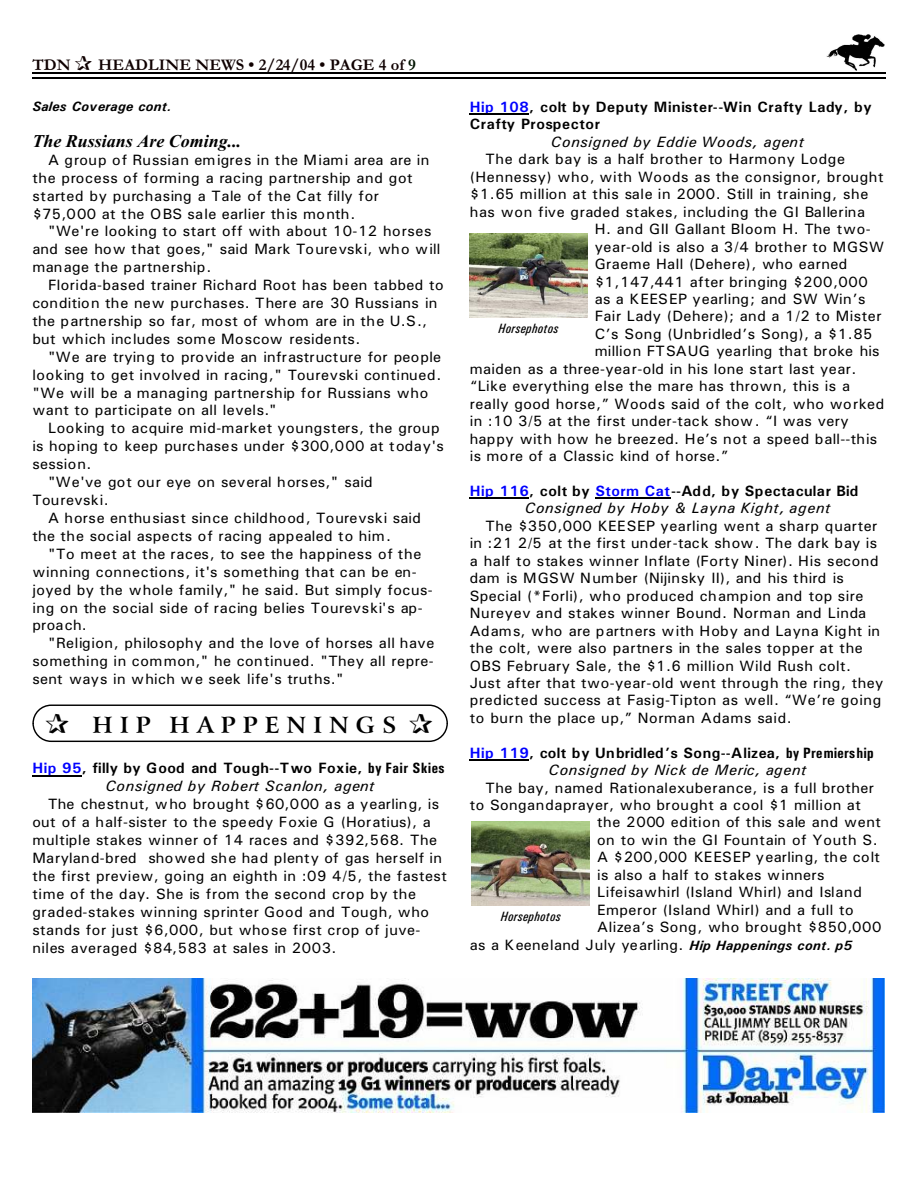
<style>
.page{position:relative;width:918px;height:1188px;background:#fff}
.page>*{position:absolute;margin:0;border:0;box-sizing:border-box;transform-origin:0 0}
.t1{font:700 22.35px "Arrus BT";letter-spacing:.315em;color:#000}
.t2{font:italic 700 18px "Times New Roman";color:#000}
.t3{font:700 16.5px "Garamond";letter-spacing:.005em;color:#0f0000}
.t4{font:15px/17.9px "Univers";letter-spacing:.03em;color:#000}
.t5{font:700 15px/18px "Univers";letter-spacing:.035em;color:#000}
.t6{font:15px "Univers";letter-spacing:.01em;color:#000}
.t7{font:italic 15px/17.4px "Univers";letter-spacing:.04em;color:#000}
.t8{font:italic 13.5px "Univers Condensed";letter-spacing:.02em;color:#000}
.t9{font:italic 700 13.5px "Univers";letter-spacing:.02em;color:#000}
.s1{color:#001400}
.s2{color:#00f}
.s3{font-family:"Univers Condensed"}
.s4{font-weight:400;font-style:italic}
.s5{font-weight:700;font-style:normal;color:#00f}
.s6{font-weight:700;font-style:normal}
.s7{font-weight:700;font-style:italic;font-size:13.5px}
</style>
<div class="page">
<img style="left:826px;top:34px;width:59px;height:36px">
<hr style="left:32px;top:72px;width:853px;height:1px;background:#000">
<hr style="left:32px;top:77px;width:853px;height:2px;background:#000">
<img style="left:32px;top:979px;width:852px;height:133px">
<div style="left:32px;top:705px;width:416px;height:37px;border:1px solid #000;border-radius:18px"></div>
<img style="left:469px;top:234px;width:119px;height:84px">
<img style="left:471px;top:821px;width:119px;height:84px">
<hr style="left:32px;top:775px;width:50px;height:1px;background:#000">
<hr style="left:470px;top:114px;width:59px;height:1px;background:#000">
<hr style="left:470px;top:498px;width:59px;height:1px;background:#000">
<hr style="left:595px;top:498px;width:76px;height:1px;background:#000">
<hr style="left:470px;top:759px;width:59px;height:1px;background:#000">
<p class="t3" style="left:32px;top:59px;width:40px">TDN</p>
<p class="t3" style="left:98px;top:59px;width:319px">HEADLINE NEWS • 2/24/04 • PAGE 4 of <span class="s1">9</span></p>
<p class="t9" style="left:32px;top:101px;width:141px">Sales Coverage cont.</p>
<p class="t2" style="left:32px;top:135px;width:211px">The Russians Are Coming...</p>
<p class="t4" style="left:32px;top:152px;width:398px;text-indent:16px">A group of Russian emigres in the Miami area are in the process of forming a racing partnership and got started by purchasing a Tale of the Cat filly for $75,000 at the OBS sale earlier this month.</p>
<p class="t4" style="left:32px;top:224px;width:410px;text-indent:16px">"We're looking to start off with about 10-12 horses and see how that goes," said Mark Tourevski, who will manage the partnership.</p>
<p class="t4" style="left:32px;top:277px;width:413px;text-indent:16px">Florida-based trainer Richard Root has been tabbed to condition the new purchases. There are 30 Russians in the partnership so far, most of whom are in the U.S., but which includes some Moscow residents.</p>
<p class="t4" style="left:32px;top:349px;width:410px;text-indent:16px">"We are trying to provide an infrastructure for people looking to get involved in racing," Tourevski continued. "We will be a managing partnership for Russians who want to participate on all levels."</p>
<p class="t4" style="left:48px;top:421px;width:393px">Looking to acquire mid-market youngsters, the group</p>
<p class="t4" style="left:32px;top:439px;width:413px">is hoping to keep purchases under $300,000 at today's</p>
<p class="t4" style="left:32px;top:457px;width:61px">session.</p>
<p class="t6" style="left:48px;top:477px;width:326px">"We've got our eye on several horses," said</p>
<p class="t4" style="left:32px;top:492px;width:78px">Tourevski.</p>
<p class="t6" style="left:48px;top:513px;width:374px">A horse enthusiast since childhood, Tourevski said</p>
<p class="t4" style="left:32px;top:528px;width:360px">the the social aspects of racing appealed to him.</p>
<p class="t4" style="left:48px;top:546px;width:375px">"To meet at the races, to see the happiness of the</p>
<p class="t4" style="left:32px;top:564px;width:386px">winning connections, it's something that can be en-</p>
<p class="t4" style="left:32px;top:582px;width:402px">joyed by the whole family," he said. But simply focus-</p>
<p class="t4" style="left:32px;top:600px;width:392px">ing on the social side of racing belies Tourevski's ap-</p>
<p class="t4" style="left:32px;top:618px;width:56px">proach.</p>
<p class="t4" style="left:48px;top:636px;width:388px">"Religion, philosophy and the love of horses all have</p>
<p class="t4" style="left:32px;top:653px;width:403px">something in common," he continued. "They all repre-</p>
<p class="t4" style="left:32px;top:671px;width:313px">sent ways in which we seek life's truths."</p>
<h1 class="t1" style="left:92px;top:716px;width:306px">HIP HAPPENINGS</h1>
<p class="t5" style="left:32px;top:761px;width:414px;text-align:center"><span class="s2">Hip 95</span>, filly by Good and Tough--Two Foxie, <span class="s3">by Fair Skies<br></span><span class="s4">Consigned by Robert Scanlon, agent</span></p>
<p class="t4" style="left:32px;top:797px;width:416px;text-indent:16px">The chestnut, who brought $60,000 as a yearling, is out of a half-sister to the speedy Foxie G (Horatius), a multiple stakes winner of 14 races and $392,568. The Maryland-bred showed she had plenty of gas herself in the first preview, going an eighth in :09 4/5, the fastest time of the day. She is from the second crop by the graded-stakes winning sprinter Good and Tough, who stands for just $6,000, but whose first crop of juve&shy;niles averaged $84,583 at sales in 2003.</p>
<p class="t5" style="left:470px;top:100px;width:403px;line-height:17.2px"><span class="s2">Hip 108</span>, colt by Deputy Minister--Win Crafty Lady, by<br>Crafty Prospector</p>
<p class="t7" style="left:551px;top:134px;width:255px">Consigned by Eddie Woods, agent</p>
<p class="t4" style="left:485px;top:152px;width:361px">The dark bay is a half brother to Harmony Lodge</p>
<p class="t4" style="left:470px;top:169px;width:415px">(Hennessy) who, with Woods as the consignor, brought</p>
<p class="t4" style="left:470px;top:187px;width:400px">$1.65 million at this sale in 2000. Still in training, she</p>
<p class="t4" style="left:470px;top:204px;width:397px">has won five graded stakes, including the GI Ballerina</p>
<p class="t4" style="left:595px;top:221px;width:278px">H. and GII Gallant Bloom H. The two-</p>
<p class="t4" style="left:595px;top:239px;width:291px">year-old is also a 3/4 brother to MGSW</p>
<p class="t4" style="left:595px;top:256px;width:254px">Graeme Hall (Dehere), who earned</p>
<p class="t4" style="left:595px;top:274px;width:275px">$1,147,441 after bringing $200,000</p>
<p class="t4" style="left:595px;top:291px;width:272px">as a KEESEP yearling; and SW Win’s</p>
<p class="t4" style="left:595px;top:309px;width:288px">Fair Lady (Dehere); and a 1/2 to Mister</p>
<p class="t4" style="left:595px;top:326px;width:279px">C’s Song (Unbridled’s Song), a $1.85</p>
<p class="t6" style="left:595px;top:346px;width:286px">million FTSAUG yearling that broke his</p>
<p class="t4" style="left:470px;top:361px;width:388px">maiden as a three-year-old in his lone start last year.</p>
<p class="t4" style="left:470px;top:379px;width:382px">“Like everything else the mare has thrown, this is a</p>
<p class="t4" style="left:470px;top:396px;width:416px">really good horse,” Woods said of the colt, who worked</p>
<p class="t4" style="left:470px;top:413px;width:380px">in :10 3/5 at the first under-tack show. “I was very</p>
<p class="t6" style="left:470px;top:433px;width:409px">happy with how he breezed. He’s not a speed ball--this</p>
<p class="t4" style="left:470px;top:448px;width:260px">is more of a Classic kind of horse.”</p>
<p class="t7" style="left:525px;top:483px;width:335px;text-indent:-55px"><span class="s5">Hip 116</span><span class="s6">, colt by</span> <span class="s5">Storm Cat</span><span class="s6">--Add, by Spectacular Bid<br></span>Consigned by Hoby &amp; Layna Kight, agent</p>
<p class="t4" style="left:470px;top:518px;width:415px;line-height:17.4px;text-indent:16px">The $350,000 KEESEP yearling went a sharp quarter in :21 2/5 at the first under-tack show. The dark bay is a half to stakes winner Inflate (Forty Niner). His second dam is MGSW Number (Nijinsky II), and his third is Special (*Forli), who produced champion and top sire Nureyev and stakes winner Bound. Norman and Linda Adams, who are partners with Hoby and Layna Kight in the colt, were also partners in the sales topper at the OBS February Sale, the $1.6 million Wild Rush colt.<br>Just after that two-year-old went through the ring, they predicted success at Fasig-Tipton as well. “We’re going to burn the place up,” Norman Adams said.</p>
<p class="t5" style="left:549px;top:745px;width:327px;line-height:17.4px;text-indent:-79px"><span class="s2">Hip 119</span>, colt by Unbridled’s Song--Alizea, <span class="s3">by Premiership<br></span><span class="s4">Consigned by Nick de Meric, agent</span></p>
<p class="t4" style="left:485px;top:780px;width:390px">The bay, named Rationalexuberance, is a full brother</p>
<p class="t4" style="left:470px;top:797px;width:393px">to Songandaprayer, who brought a cool $1 million at</p>
<p class="t4" style="left:597px;top:815px;width:286px">the 2000 edition of this sale and went</p>
<p class="t4" style="left:597px;top:832px;width:282px">on to win the GI Fountain of Youth S.</p>
<p class="t6" style="left:597px;top:852px;width:285px">A $200,000 KEESEP yearling, the colt</p>
<p class="t4" style="left:597px;top:867px;width:229px">is also a half to stakes winners</p>
<p class="t4" style="left:597px;top:885px;width:266px">Lifeisawhirl (Island Whirl) and Island</p>
<p class="t4" style="left:597px;top:902px;width:258px">Emperor (Island Whirl) and a full to</p>
<p class="t4" style="left:597px;top:919px;width:286px">Alizea’s Song, who brought $850,000</p>
<p class="t4" style="left:470px;top:937px;width:384px">as a Keeneland July yearling. <span class="s7">Hip Happenings cont. p5</span></p>
<p class="t8" style="left:498px;top:324px;width:62px">Horsephotos</p>
<p class="t8" style="left:501px;top:911px;width:62px">Horsephotos</p>
</div>
